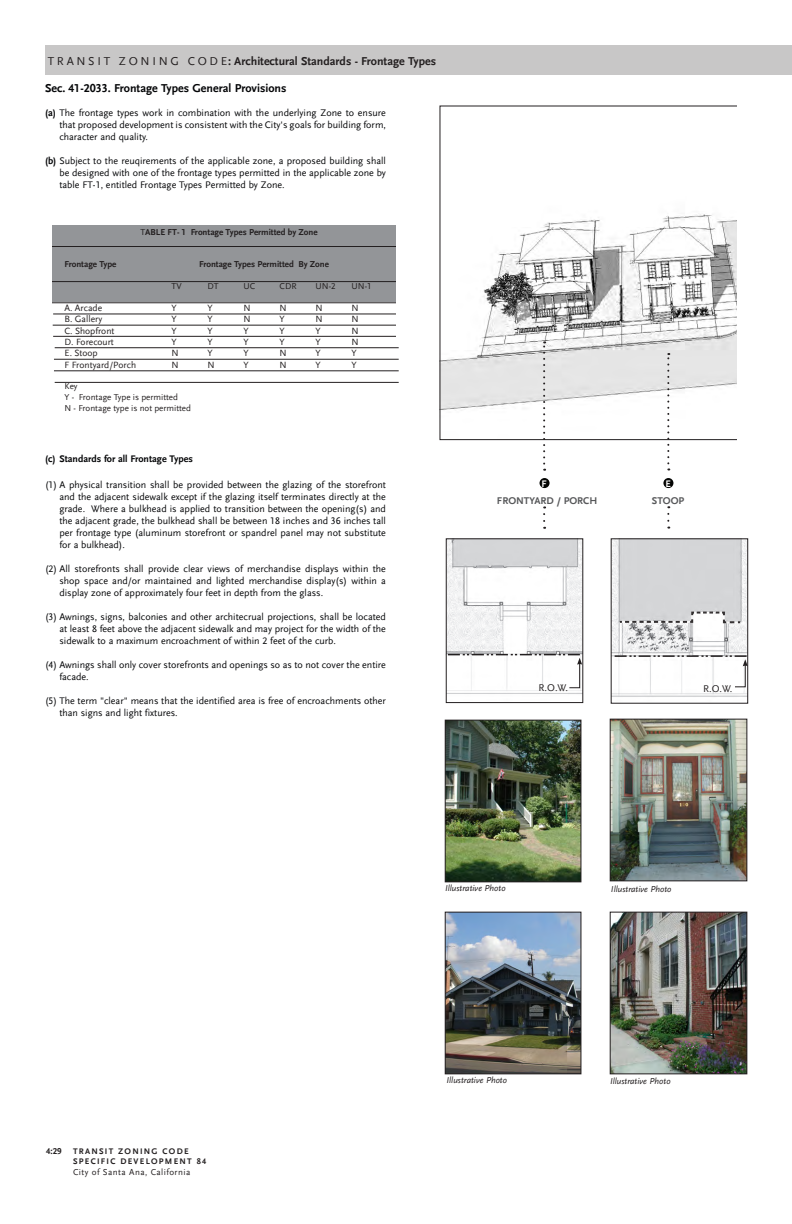
<style>
.page{position:relative;width:792px;height:1224px;background:#fff}
.page>*{position:absolute;margin:0;border:0;box-sizing:border-box;transform-origin:0 0}
.Image_Caption{font:700 12px "Scala Sans LF";color:#231f20}
.body_header{font:700 12px "Scala Sans LF";color:#040507}
._1_1_Body{font:700 10.3px "Scala Sans LF";color:#57585a}
.Paragraph_Style_25{font:10.3px "Scala Sans LF";color:#231f20}
.body_text{font:10px/12px "Scala Sans LF";color:#040507;text-align:justify}
.body_header-2{font:700 10px "Scala Sans LF";color:#040507}
.body_text-2{font:700 10px "Scala Sans LF";color:#fff}
.t1{font:9.5px "Scala Sans LF";color:#231f20}
.t2{font:700 9px "Scala Sans LF";color:#231f20}
.t3{font:9px "Scala Sans LF";color:#231f20}
.Image_Caption-2{font:italic 9px "Scala Sans LF";color:#231f20}
.t4{font:9px "Scala Sans LF";letter-spacing:.05em;color:#231f20}
.t5{font:700 8.5px/10.2px "Scala Sans LF";letter-spacing:.15em;color:#231f20}
.s1{font-weight:400}
.s2{font-weight:700}
.s3{font-size:9px}
</style>
<div class="page">
<div style="left:45px;top:45px;width:747px;height:30px;background:#c8c7c7"></div>
<hr style="left:791px;top:45px;width:1px;height:30px;background:#231f20">
<img style="left:442px;top:214px;width:295px;height:219px">
<svg style="left:543px;top:341px;width:2px;height:130px"></svg>
<svg style="left:543px;top:506px;width:2px;height:15px"></svg>
<svg style="left:667px;top:506px;width:2px;height:15px"></svg>
<svg style="left:667px;top:353px;width:2px;height:117px"></svg>
<img style="left:447px;top:722px;width:132px;height:158px">
<div style="left:445px;top:720px;width:136px;height:162px;border:1px solid #231f20"></div>
<img style="left:447px;top:914px;width:132px;height:158px">
<div style="left:445px;top:912px;width:136px;height:162px;border:1px solid #231f20"></div>
<img style="left:612px;top:721px;width:133px;height:158px">
<div style="left:610px;top:719px;width:137px;height:162px;border:1px solid #231f20"></div>
<img style="left:612px;top:914px;width:133px;height:158px">
<div style="left:610px;top:912px;width:137px;height:162px;border:1px solid #231f20"></div>
<div style="left:540px;top:478px;width:10px;height:10px;background:#040503;border-radius:50%"></div>
<div style="left:663px;top:478px;width:10px;height:10px;background:#040503;border-radius:50%"></div>
<img style="left:448px;top:541px;width:133px;height:153px">
<div style="left:446px;top:539px;width:137px;height:164px;border:1px solid #231f20"></div>
<img style="left:613px;top:541px;width:133px;height:156px">
<svg style="left:612px;top:655px;width:136px;height:33px"></svg>
<svg style="left:445px;top:654px;width:137px;height:35px"></svg>
<svg style="left:619px;top:611px;width:122px;height:13px"></svg>
<div style="left:52px;top:225px;width:344px;height:77px;background:#939598"></div>
<hr style="left:52px;top:281px;width:344px;height:1px;background:#231f20">
<hr style="left:52px;top:303px;width:344px;height:1px;background:#231f20">
<hr style="left:53px;top:314px;width:343px;height:1px;background:#231f20">
<hr style="left:53px;top:325px;width:343px;height:1px;background:#231f20">
<hr style="left:53px;top:336px;width:343px;height:1px;background:#231f20">
<hr style="left:55px;top:348px;width:344px;height:1px;background:#231f20">
<hr style="left:54px;top:359px;width:345px;height:1px;background:#231f20">
<hr style="left:54px;top:371px;width:345px;height:1px;background:#231f20">
<hr style="left:55px;top:382px;width:344px;height:1px;background:#231f20">
<hr style="left:52px;top:246px;width:344px;height:1px;background:#231f20">
<p class="Image_Caption" style="left:48px;top:54px;width:390px"><span class="s1">T R A N S I T Z O N I N G C O D E</span>: Architectural Standards - Frontage Types</p>
<p class="body_header" style="left:45px;top:82px;width:243px">Sec. 41-2033. Frontage Types General Provisions</p>
<p class="body_text" style="left:59px;top:107px;width:328px;text-indent:-14px"><span class="s2">(a)</span> The frontage types work in combination with the underlying Zone to ensure that proposed development is consistent with the City's goals for building form, character and quality.</p>
<p class="body_text" style="left:59px;top:155px;width:328px;text-indent:-14px"><span class="s2">(b)</span> Subject to the reuqirements of the applicable zone, a proposed building shall be designed with one of the frontage types permitted in the applicable zone by table FT-1, entitled Frontage Types Permitted by Zone.</p>
<p class="t2" style="left:140px;top:227px;width:179px"><span class="s1">T</span>ABLE FT- 1 Frontage Types Permitted by Zone</p>
<p class="t2" style="left:65px;top:259px;width:53px">Frontage Type</p>
<p class="t2" style="left:199px;top:259px;width:131px">Frontage Types Permitted By Zone</p>
<p class="t3" style="left:172px;top:281px;width:12px">TV</p>
<p class="t3" style="left:208px;top:281px;width:13px">DT</p>
<p class="t3" style="left:244px;top:281px;width:13px">UC</p>
<p class="t3" style="left:280px;top:281px;width:19px">CDR</p>
<p class="t3" style="left:316px;top:281px;width:22px">UN-2</p>
<p class="t3" style="left:352px;top:281px;width:22px">UN-1</p>
<p class="t1" style="left:65px;top:303px;width:39px">A. Arcade</p>
<p class="t1" style="left:172px;top:303px;width:7px">Y</p>
<p class="t1" style="left:208px;top:303px;width:7px">Y</p>
<p class="t1" style="left:244px;top:303px;width:9px">N</p>
<p class="t1" style="left:280px;top:303px;width:9px">N</p>
<p class="t1" style="left:316px;top:303px;width:9px">N</p>
<p class="t1" style="left:352px;top:303px;width:9px">N</p>
<p class="t1" style="left:65px;top:314px;width:39px">B. Gallery</p>
<p class="t1" style="left:172px;top:314px;width:7px">Y</p>
<p class="t1" style="left:208px;top:314px;width:7px">Y</p>
<p class="t1" style="left:244px;top:314px;width:9px">N</p>
<p class="t1" style="left:280px;top:314px;width:7px">Y</p>
<p class="t1" style="left:316px;top:314px;width:9px">N</p>
<p class="t1" style="left:352px;top:314px;width:9px">N</p>
<p class="t1" style="left:65px;top:325px;width:51px">C. Shopfront</p>
<p class="t1" style="left:172px;top:325px;width:7px">Y</p>
<p class="t1" style="left:208px;top:325px;width:7px">Y</p>
<p class="t1" style="left:244px;top:325px;width:7px">Y</p>
<p class="t1" style="left:280px;top:325px;width:7px">Y</p>
<p class="t1" style="left:316px;top:325px;width:7px">Y</p>
<p class="t1" style="left:352px;top:325px;width:9px">N</p>
<p class="t1" style="left:65px;top:337px;width:51px">D. Forecourt</p>
<p class="t1" style="left:172px;top:337px;width:7px">Y</p>
<p class="t1" style="left:208px;top:337px;width:7px">Y</p>
<p class="t1" style="left:244px;top:337px;width:7px">Y</p>
<p class="t1" style="left:280px;top:337px;width:7px">Y</p>
<p class="t1" style="left:316px;top:337px;width:7px">Y</p>
<p class="t1" style="left:352px;top:337px;width:9px">N</p>
<p class="t1" style="left:65px;top:348px;width:35px">E. Stoop</p>
<p class="t1" style="left:172px;top:348px;width:9px">N</p>
<p class="t1" style="left:208px;top:348px;width:7px">Y</p>
<p class="t1" style="left:244px;top:348px;width:7px">Y</p>
<p class="t1" style="left:280px;top:348px;width:9px">N</p>
<p class="t1" style="left:316px;top:348px;width:7px">Y</p>
<p class="t1" style="left:352px;top:348px;width:7px">Y</p>
<p class="t1" style="left:65px;top:360px;width:73px">F Frontyard/Porch</p>
<p class="t1" style="left:172px;top:360px;width:9px">N</p>
<p class="t1" style="left:208px;top:360px;width:9px">N</p>
<p class="t1" style="left:244px;top:360px;width:7px">Y</p>
<p class="t1" style="left:280px;top:360px;width:9px">N</p>
<p class="t1" style="left:316px;top:360px;width:7px">Y</p>
<p class="t1" style="left:352px;top:360px;width:7px">Y</p>
<p class="t3" style="left:65px;top:382px;width:15px">Key</p>
<p class="t3" style="left:65px;top:392px;width:115px">Y - Frontage Type is permitted</p>
<p class="t3" style="left:65px;top:403px;width:128px">N - Frontage type is not permitted</p>
<p class="body_header-2" style="left:45px;top:453px;width:149px">(c) Standards for all Frontage Types</p>
<p class="body_text" style="left:59px;top:479px;width:328px;text-indent:-14px">(1) A physical transition shall be provided between the glazing of the storefront and the adjacent sidewalk except if the glazing itself terminates directly at the grade. Where a bulkhead is applied to transition between the opening(s) and the adjacent grade, the bulkhead shall be between 18 inches and 36 inches tall per frontage type (aluminum storefront or spandrel panel may not substitute for a bulkhead).</p>
<p class="body_text" style="left:59px;top:563px;width:328px;text-indent:-14px">(2) All storefronts shall provide clear views of merchandise displays within the shop space and/or maintained and lighted merchandise display(s) within a display zone of approximately four feet in depth from the glass.</p>
<p class="body_text" style="left:59px;top:611px;width:328px;text-indent:-14px">(3) Awnings, signs, balconies and other architecrual projections, shall be located at least 8 feet above the adjacent sidewalk and may project for the width of the sidewalk to a maximum encroachment of within 2 feet of the curb.</p>
<p class="body_text" style="left:59px;top:659px;width:328px;text-indent:-14px">(4) Awnings shall only cover storefronts and openings so as to not cover the entire facade.</p>
<p class="body_text" style="left:59px;top:695px;width:328px;text-indent:-14px">(5) The term "clear" means that the identified area is free of encroachments other than signs and light fixtures.</p>
<p class="body_text-2" style="left:542px;top:478px;width:7px">F</p>
<p class="body_text-2" style="left:666px;top:478px;width:7px">E</p>
<p class="_1_1_Body" style="left:497px;top:495px;width:102px">FRONTYARD / PORCH</p>
<p class="_1_1_Body" style="left:652px;top:495px;width:34px">STOOP</p>
<p class="Paragraph_Style_25" style="left:539px;top:682px;width:31px">R.O.W.</p>
<p class="Paragraph_Style_25" style="left:703px;top:683px;width:31px">R.O.W.</p>
<p class="Image_Caption-2" style="left:445px;top:883px;width:62px">Illustrative Photo</p>
<p class="Image_Caption-2" style="left:611px;top:884px;width:62px">Illustrative Photo</p>
<p class="t5" style="left:73px;top:1146px;width:135px;text-indent:-27px"><span class="s3">4:29</span> TRANSIT ZONING CODE<br>SPECIFIC DEVELOPMENT 84</p>
<p class="t4" style="left:73px;top:1167px;width:119px">City of Santa Ana, California</p>
<p class="Image_Caption-2" style="left:446px;top:1075px;width:62px">Illustrative Photo</p>
<p class="Image_Caption-2" style="left:610px;top:1076px;width:62px">Illustrative Photo</p>
</div>
